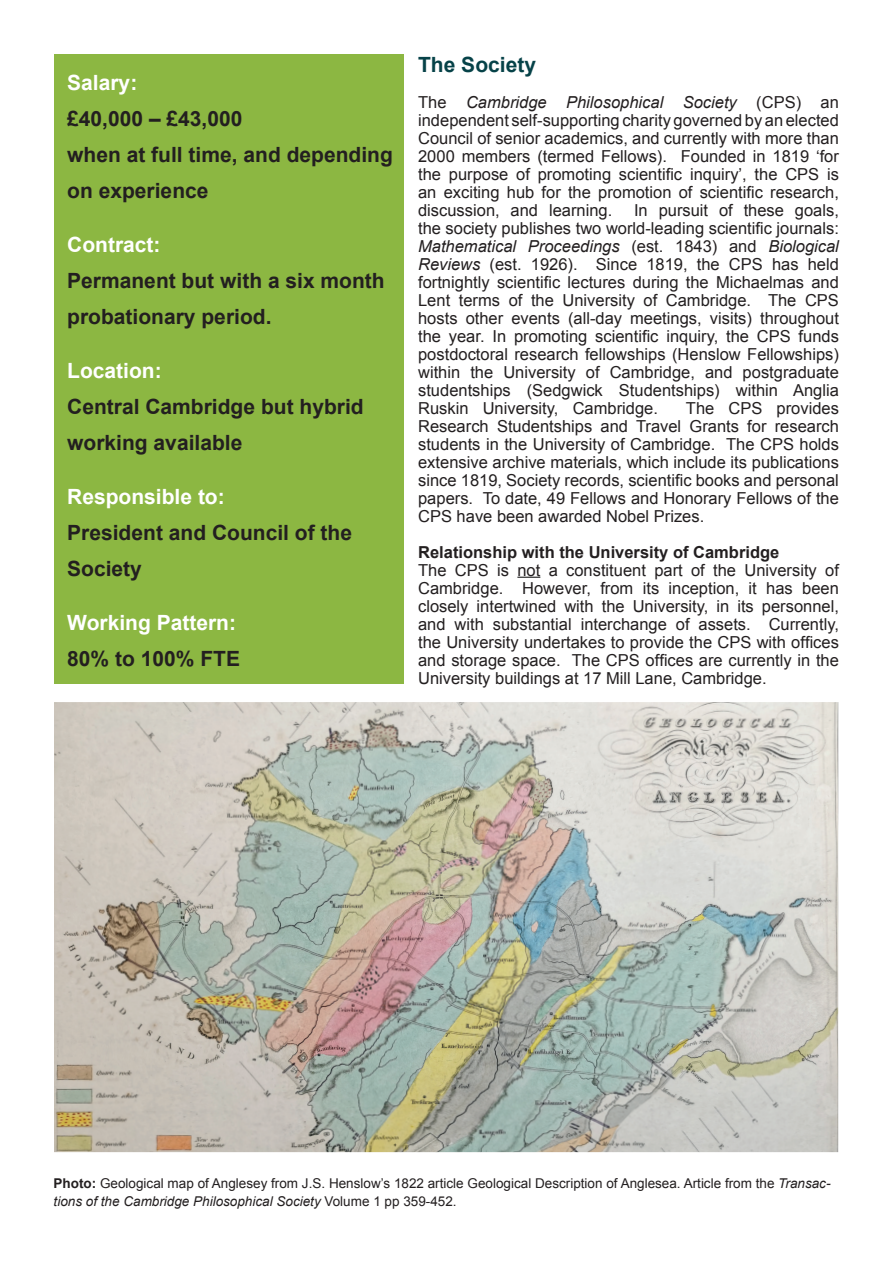
<style>
.page{position:relative;width:893px;height:1263px;background:#fff}
.page>*{position:absolute;margin:0;border:0;box-sizing:border-box;transform-origin:0 0}
.t1{font:700 21px/36px "Arial";color:#231f20}
.t2{font:700 21px "Arial";color:#fff}
.t3{font:700 21px "Arial";color:#064248}
.t4{font:16.5px/18px "Arial";color:#231f20;text-align:justify}
.t5{font:700 16.5px "Arial";color:#231f20}
.t6{font:13.5px/18px "Arial";color:#231f20}
.s1{font-style:italic}
.s2{font-weight:700}
</style>
<div class="page">
<svg style="left:517px;top:577px;width:23px;height:1px"></svg>
<div style="left:54px;top:55px;width:349px;height:629px;background:#8cb742"></div>
<img style="left:54px;top:702px;width:784px;height:450px">
<p class="t2" style="left:67px;top:69px;width:72px">Salary:</p>
<p class="t1" style="left:67px;top:101px;width:327px">£40,000 ‒ £43,000<br>when at full time, and depending on experience</p>
<p class="t2" style="left:67px;top:231px;width:95px">Contract:</p>
<p class="t1" style="left:67px;top:263px;width:319px">Permanent but with a six month probationary period.</p>
<p class="t2" style="left:67px;top:357px;width:96px">Location:</p>
<p class="t1" style="left:67px;top:389px;width:298px">Central Cambridge but hybrid working available</p>
<p class="t2" style="left:67px;top:483px;width:159px">Responsible to:</p>
<p class="t1" style="left:67px;top:515px;width:286px">President and Council of the<br>Society</p>
<p class="t2" style="left:67px;top:609px;width:170px">Working Pattern:</p>
<p class="t1" style="left:67px;top:641px;width:174px">80% to 100% FTE</p>
<p class="t3" style="left:418px;top:51px;width:119px">The Society</p>
<p class="t4" style="left:418px;top:93px;width:422px">The <span class="s1">Cambridge Philosophical Society</span> (CPS) an independent self-supporting charity governed by an elected Council of senior academics, and currently with more than 2000 members (termed Fellows). Founded in 1819 ‘for the purpose of promoting scientific inquiry’, the CPS is an exciting hub for the promotion of scientific research, discussion, and learning.</p>
<p class="t4" style="left:418px;top:201px;width:422px;text-indent:216px">In pursuit of these goals, the society publishes two world-leading scientific journals:<br><span class="s1">Mathematical Proceedings</span> (est. 1843) and <span class="s1">Biological Reviews</span> (est. 1926). Since 1819, the CPS has held fortnightly scientific lectures during the Michaelmas and Lent terms of the University of Cambridge. The CPS hosts other events (all-day meetings, visits) throughout the year. In promoting scientific inquiry, the CPS funds postdoctoral research fellowships (Henslow Fellowships) within the University of Cambridge, and postgraduate studentships (Sedgwick Studentships) within Anglia Ruskin University, Cambridge.</p>
<p class="t4" style="left:418px;top:399px;width:422px;text-indent:268px">The CPS provides Research Studentships and Travel Grants for research students in the University of Cambridge. The CPS holds extensive archive materials, which include its publications since 1819, Society records, scientific books and personal papers. To date, 49 Fellows and Honorary Fellows of the CPS have been awarded Nobel Prizes.</p>
<p class="t5" style="left:418px;top:541px;width:363px">Relationship with the University of Cambridge</p>
<p class="t4" style="left:418px;top:561px;width:422px">The CPS is not a constituent part of the University of Cambridge. However, from its inception, it has been closely intertwined with the University, in its personnel, and with substantial interchange of assets. Currently, the University undertakes to provide the CPS with offices and storage space. The CPS offices are currently in the University buildings at 17 Mill Lane, Cambridge.</p>
<p class="t6" style="left:54px;top:1174px;width:778px"><span class="s2">Photo:</span> Geological map of Anglesey from J.S. Henslow’s 1822 article Geological Description of Anglesea. Article from the <span class="s1">Transac&shy;tions of the Cambridge Philosophical Society</span> Volume 1 pp 359-452.</p>
</div>
